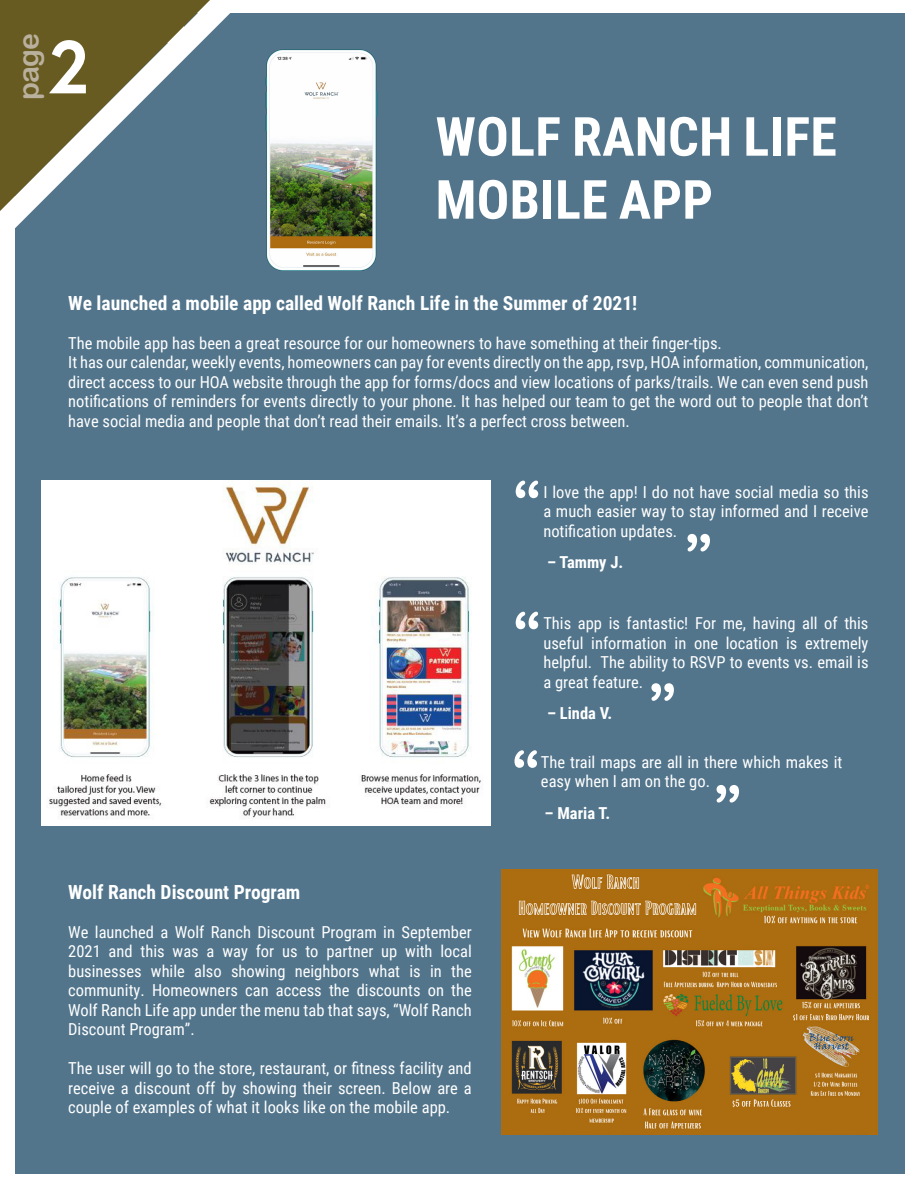
<style>
.page{position:relative;width:918px;height:1188px;background:#fff}
.page>*{position:absolute;margin:0;border:0;box-sizing:border-box;transform-origin:0 0}
.t1{font:700 99px "Neutra Disp";color:#fff;scale:.91 1}
.t2{font:60px "Arial Rounded MT Bold";color:#fff}
.t3{font:700 54px "Roboto Condensed";letter-spacing:.005em;color:#fff}
.t4{font:28.5px "Arial Rounded MT Bold";color:#b9b19d}
.t5{font:700 19.5px "Roboto Condensed";color:#fff}
.t6{font:16.5px/19.5px "Roboto Condensed";color:#fff;text-align:justify}
.t7{font:700 16.5px "Roboto Condensed";color:#fff}
</style>
<div class="page">
<div style="left:184px;top:14px;width:720px;height:106px;background:#52758c"></div>
<div style="left:15px;top:43px;width:889px;height:1131px;background:#52758c"></div>
<svg style="left:15px;top:13px;width:228px;height:215px"></svg>
<svg style="left:0;top:0;width:210px;height:211px"></svg>
<img style="left:501px;top:869px;width:376px;height:265px">
<img style="left:265px;top:49px;width:112px;height:222px">
<img style="left:41px;top:481px;width:449px;height:345px">
<p class="t4" style="left:11px;top:100px;width:68px;rotate:-90deg">page</p>
<p class="t1" style="left:49px;top:5px;width:45px">2</p>
<p class="t3" style="left:436px;top:99px;width:403px">WOLF RANCH LIFE</p>
<p class="t3" style="left:436px;top:162px;width:279px">MOBILE APP</p>
<p class="t5" style="left:68px;top:289px;width:571px">We launched a mobile app called Wolf Ranch Life in the Summer of 2021!</p>
<p class="t6" style="left:68px;top:333px;width:655px">The mobile app has been a great resource for our homeowners to have something at their finger-tips.</p>
<p class="t6" style="left:68px;top:352px;width:802px">It has our calendar, weekly events, homeowners can pay for events directly on the app, rsvp, HOA information, communication, direct access to our HOA website through the app for forms/docs and view locations of parks/trails. We can even send push notifications of reminders for events directly to your phone. It has helped our team to get the word out to people that don’t have social media and people that don’t read their emails. It’s a perfect cross between.</p>
<p class="t2" style="left:513px;top:468px;width:29px">“</p>
<p class="t6" style="left:543px;top:482px;width:327px">I love the app! I do not have social media so this a much easier way to stay informed and I receive notification updates.</p>
<p class="t7" style="left:547px;top:551px;width:78px">– Tammy J.</p>
<p class="t2" style="left:685px;top:521px;width:29px">”</p>
<p class="t2" style="left:513px;top:599px;width:29px">“</p>
<p class="t6" style="left:543px;top:613px;width:327px">This app is fantastic! For me, having all of this useful information in one location is extremely helpful. The ability to RSVP to events vs. email is a great feature.</p>
<p class="t7" style="left:547px;top:702px;width:67px">– Linda V.</p>
<p class="t2" style="left:649px;top:670px;width:29px">”</p>
<p class="t5" style="left:68px;top:878px;width:234px">Wolf Ranch Discount Program</p>
<p class="t6" style="left:68px;top:922px;width:405px">We launched a Wolf Ranch Discount Program in September 2021 and this was a way for us to partner up with local businesses while also showing neighbors what is in the community. Homeowners can access the discounts on the Wolf Ranch Life app under the menu tab that says, “Wolf Ranch Discount Program”.</p>
<p class="t6" style="left:68px;top:1058px;width:405px">The user will go to the store, restaurant, or fitness facility and receive a discount off by showing their screen. Below are a couple of examples of what it looks like on the mobile app.</p>
<p class="t2" style="left:512px;top:737px;width:29px">“</p>
<p class="t6" style="left:541px;top:751px;width:303px">The trail maps are all in there which makes it easy when I am on the go.</p>
<p class="t7" style="left:545px;top:801px;width:67px">– Maria T.</p>
<p class="t2" style="left:714px;top:772px;width:29px">”</p>
</div>
